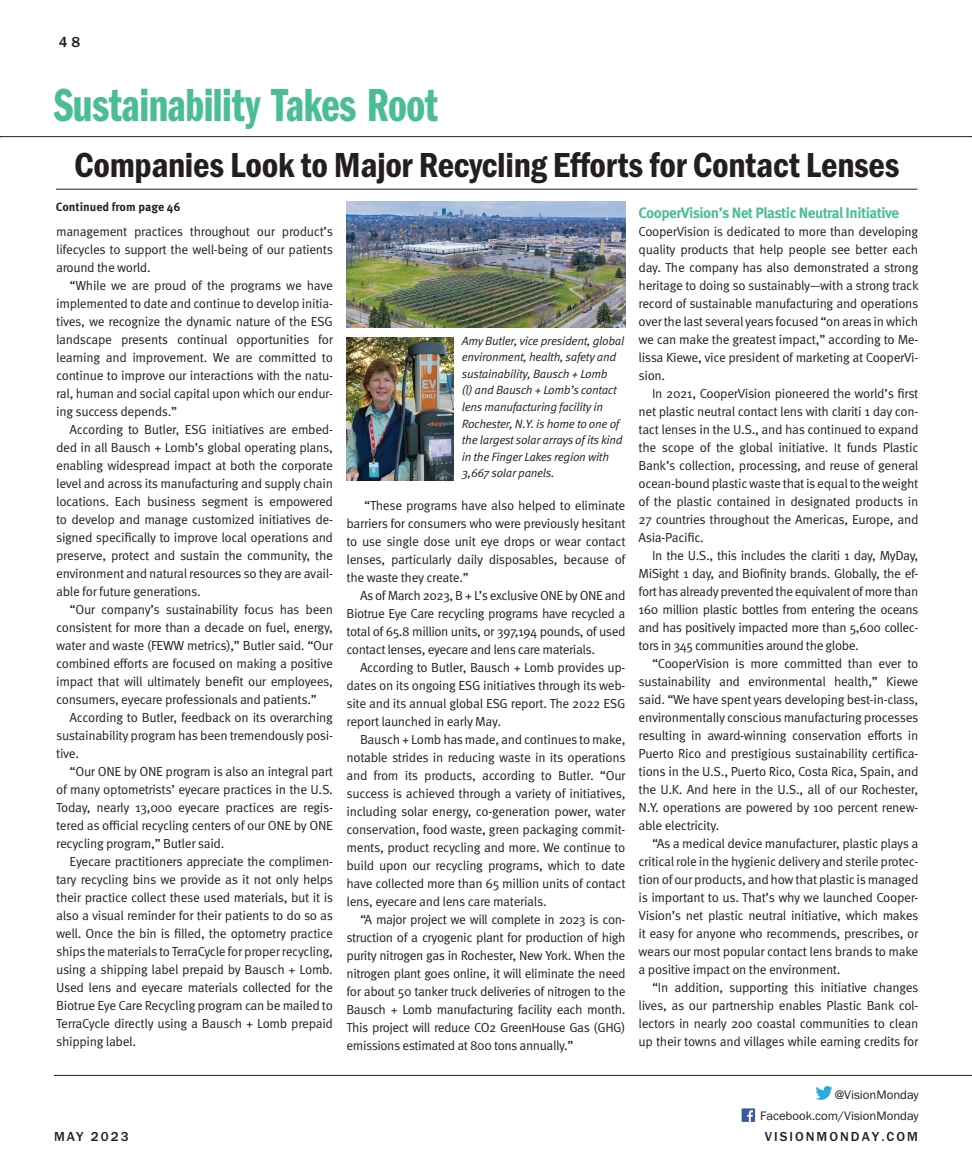
<style>
.page{position:relative;width:972px;height:1175px;background:#fff}
.page>*{position:absolute;margin:0;border:0;box-sizing:border-box;transform-origin:0 0}
.t1{font:48px "Franklin Gothic URW Com Dem";letter-spacing:-.01em;color:#4abe92}
.Blue_Tint_Box_Head_2{font:36px "Franklin Gothic URW Con Dem";letter-spacing:-.01em;color:#231f20}
.Captions{font:700 15px "Meta Pro";letter-spacing:-.035em;color:#4abe92}
.CATEGORY{font:500 15px "Franklin Gothic URW";color:#231f20}
.CATEGORY-2{font:500 13.5px "Franklin Gothic URW";letter-spacing:.15em;color:#231f20}
.Captions-2{font:13.2px/18px "Meta Pro Norm";letter-spacing:-.025em;color:#231f20;text-align:justify}
.t2{font:12.75px "Franklin Gothic URW Boo";color:#231f20}
.Captions-3{font:12px/16.5px "Meta Pro Norm Ita";letter-spacing:-.025em;color:#231f20}
.t3{font:700 12px "Meta Pro";color:#231f20}
</style>
<div class="page">
<hr style="left:54px;top:1075px;width:918px;height:1px;background:#231f20">
<svg style="left:742px;top:1108px;width:13px;height:13px"></svg>
<svg style="left:815px;top:1086px;width:18px;height:13px"></svg>
<hr style="left:0;top:136px;width:972px;height:1px;background:#231f20">
<hr style="left:56px;top:189px;width:861px;height:1px;background:#231f20">
<img style="left:346px;top:338px;width:108px;height:142px">
<img style="left:346px;top:202px;width:279px;height:125px">
<p class="CATEGORY" style="left:59px;top:33px;width:23px">48</p>
<p class="t1" style="left:54px;top:71px;width:385px">Sustainability Takes Root</p>
<p class="Blue_Tint_Box_Head_2" style="left:74px;top:141px;width:827px">Companies Look to Major Recycling Efforts for Contact Lenses</p>
<p class="t3" style="left:56px;top:197px;width:126px">Continued from page 46</p>
<p class="Captions-2" style="left:56px;top:221px;width:278px">management practices throughout our product’s lifecycles to support the well-being of our patients around the world.</p>
<p class="Captions-2" style="left:56px;top:275px;width:278px;text-indent:14px">“While we are proud of the programs we have implemented to date and continue to develop initia&shy;tives, we recognize the dynamic nature of the ESG landscape presents continual opportunities for learning and improvement. We are committed to continue to improve our interactions with the natu&shy;ral, human and social capital upon which our endur&shy;ing success depends.”</p>
<p class="Captions-2" style="left:56px;top:419px;width:278px;text-indent:14px">According to Butler, ESG initiatives are embed&shy;ded in all Bausch + Lomb’s global operating plans, enabling widespread impact at both the corporate level and across its manufacturing and supply chain locations. Each business segment is empowered to develop and manage customized initiatives de&shy;signed specifically to improve local operations and preserve, protect and sustain the community, the environment and natural resources so they are avail&shy;able for future generations.</p>
<p class="Captions-2" style="left:56px;top:599px;width:278px;text-indent:14px">“Our company’s sustainability focus has been consistent for more than a decade on fuel, energy, water and waste (FEWW metrics),” Butler said. “Our combined efforts are focused on making a positive impact that will ultimately benefit our employees, consumers, eyecare professionals and patients.”</p>
<p class="Captions-2" style="left:56px;top:707px;width:278px;text-indent:14px">According to Butler, feedback on its overarching sustainability program has been tremendously posi&shy;tive.</p>
<p class="Captions-2" style="left:56px;top:761px;width:278px;text-indent:14px">“Our ONE by ONE program is also an integral part of many optometrists’ eyecare practices in the U.S.<br>Today, nearly 13,000 eyecare practices are regis&shy;tered as official recycling centers of our ONE by ONE recycling program,” Butler said.</p>
<p class="Captions-2" style="left:56px;top:851px;width:278px;text-indent:14px">Eyecare practitioners appreciate the complimen&shy;tary recycling bins we provide as it not only helps their practice collect these used materials, but it is also a visual reminder for their patients to do so as well. Once the bin is filled, the optometry practice ships the materials to TerraCycle for proper recycling, using a shipping label prepaid by Bausch + Lomb.<br>Used lens and eyecare materials collected for the Biotrue Eye Care Recycling program can be mailed to TerraCycle directly using a Bausch + Lomb prepaid shipping label.</p>
<p class="Captions-3" style="left:462px;top:332px;width:164px">Amy Butler, vice president, global environment, health, safety and sustainability, Bausch + Lomb<br>(l) and Bausch + Lomb’s contact lens manufacturing facility in<br>Rochester, N.Y. is home to one of the largest solar arrays of its kind in the Finger Lakes region with<br>3,667 solar panels.</p>
<p class="Captions-2" style="left:346px;top:495px;width:281px;text-indent:18px">“These programs have also helped to eliminate barriers for consumers who were previously hesitant to use single dose unit eye drops or wear contact lenses, particularly daily disposables, because of the waste they create.”</p>
<p class="Captions-2" style="left:346px;top:585px;width:281px;text-indent:14px">As of March 2023, B + L’s exclusive ONE by ONE and Biotrue Eye Care recycling programs have recycled a total of 65.8 million units, or 397,194 pounds, of used contact lenses, eyecare and lens care materials.</p>
<p class="Captions-2" style="left:346px;top:657px;width:281px;text-indent:14px">According to Butler, Bausch + Lomb provides up&shy;dates on its ongoing ESG initiatives through its web&shy;site and its annual global ESG report. The 2022 ESG report launched in early May.</p>
<p class="Captions-2" style="left:346px;top:729px;width:281px;text-indent:14px">Bausch + Lomb has made, and continues to make, notable strides in reducing waste in its operations and from its products, according to Butler. “Our success is achieved through a variety of initiatives, including solar energy, co-generation power, water conservation, food waste, green packaging commit&shy;ments, product recycling and more. We continue to build upon our recycling programs, which to date have collected more than 65 million units of contact lens, eyecare and lens care materials.</p>
<p class="Captions-2" style="left:346px;top:909px;width:281px;text-indent:14px">“A major project we will complete in 2023 is con&shy;struction of a cryogenic plant for production of high purity nitrogen gas in Rochester, New York. When the nitrogen plant goes online, it will eliminate the need for about 50 tanker truck deliveries of nitrogen to the Bausch + Lomb manufacturing facility each month.<br>This project will reduce CO2 GreenHouse Gas (GHG) emissions estimated at 800 tons annually.”</p>
<p class="Captions" style="left:639px;top:201px;width:262px">CooperVision’s Net Plastic Neutral Initiative</p>
<p class="Captions-2" style="left:639px;top:221px;width:282px">CooperVision is dedicated to more than developing quality products that help people see better each day. The company has also demonstrated a strong heritage to doing so sustainably—with a strong track record of sustainable manufacturing and operations over the last several years focused “on areas in which we can make the greatest impact,” according to Me&shy;lissa Kiewe, vice president of marketing at CooperVi&shy;sion.</p>
<p class="Captions-2" style="left:639px;top:383px;width:281px;text-indent:14px">In 2021, CooperVision pioneered the world’s first net plastic neutral contact lens with clariti 1 day con&shy;tact lenses in the U.S., and has continued to expand the scope of the global initiative. It funds Plastic Bank’s collection, processing, and reuse of general ocean-bound plastic waste that is equal to the weight of the plastic contained in designated products in 27 countries throughout the Americas, Europe, and Asia-Pacific.</p>
<p class="Captions-2" style="left:639px;top:545px;width:281px;text-indent:14px">In the U.S., this includes the clariti 1 day, MyDay, MiSight 1 day, and Biofinity brands. Globally, the ef&shy;fort has already prevented the equivalent of more than 160 million plastic bottles from entering the oceans and has positively impacted more than 5,600 collec&shy;tors in 345 communities around the globe.</p>
<p class="Captions-2" style="left:639px;top:653px;width:281px;text-indent:14px">“CooperVision is more committed than ever to sustainability and environmental health,” Kiewe said. “We have spent years developing best-in-class, environmentally conscious manufacturing processes resulting in award-winning conservation efforts in Puerto Rico and prestigious sustainability certifica&shy;tions in the U.S., Puerto Rico, Costa Rica, Spain, and the U.K. And here in the U.S., all of our Rochester, N.Y. operations are powered by 100 percent renew&shy;able electricity.</p>
<p class="Captions-2" style="left:639px;top:833px;width:281px;text-indent:14px">“As a medical device manufacturer, plastic plays a critical role in the hygienic delivery and sterile protec&shy;tion of our products, and how that plastic is managed is important to us. That’s why we launched Cooper-Vision’s net plastic neutral initiative, which makes it easy for anyone who recommends, prescribes, or wears our most popular contact lens brands to make a positive impact on the environment.</p>
<p class="Captions-2" style="left:639px;top:977px;width:281px;text-indent:14px">“In addition, supporting this initiative changes lives, as our partnership enables Plastic Bank col&shy;lectors in nearly 200 coastal communities to clean up their towns and villages while earning credits for</p>
<p class="t2" style="left:835px;top:1087px;width:85px">@VisionMonday</p>
<p class="t2" style="left:760px;top:1107px;width:160px">Facebook.com/VisionMonday</p>
<p class="CATEGORY-2" style="left:54px;top:1128px;width:76px">MAY 2023</p>
<p class="CATEGORY-2" style="left:765px;top:1128px;width:155px">VISIONMONDAY.COM</p>
</div>
